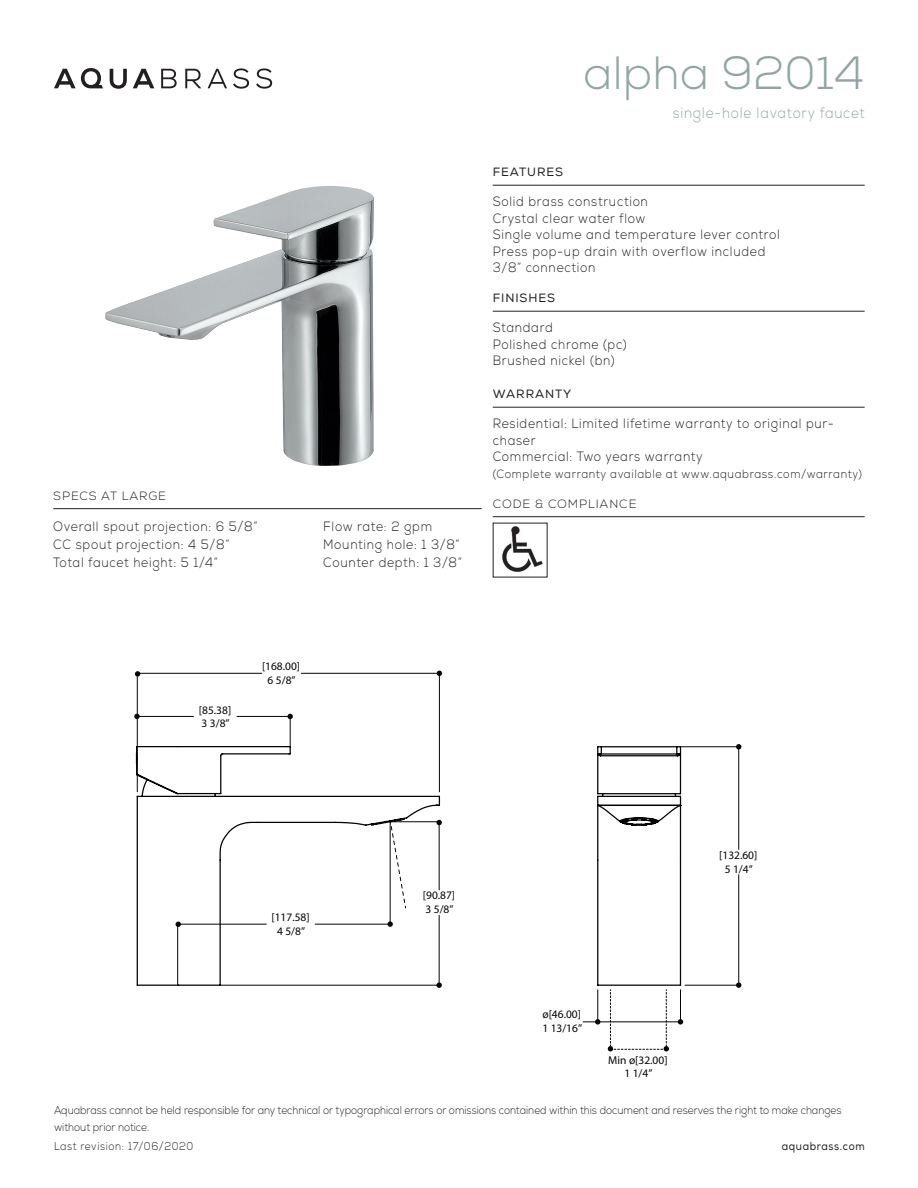
<style>
.page{position:relative;width:918px;height:1188px;background:#fff}
.page>*{position:absolute;margin:0;border:0;box-sizing:border-box;transform-origin:0 0}
.t1{font:300 46.5px "Nexa";color:#91a5a4}
.designer{font:300 15px "Nexa";letter-spacing:.06em;color:#91a5a4;scale:.9 1}
.designer-2{font:300 13.5px/16.5px "Nexa";letter-spacing:.06em;color:#231f20;scale:.9 1}
.designer-3{font:300 12px "Nexa";letter-spacing:.06em;color:#231f20;scale:.9 1}
.designer-4{font:300 12px "Nexa";letter-spacing:.06em;color:#231f20}
.designer-5{font:12px "Nexa";letter-spacing:.075em;color:#231f20}
.t2{font:11.4px/13.6px "Myriad Pro";color:#040503;text-align:center}
.designer-6{font:300 11.25px/16.5px "Nexa";color:#231f20;scale:.9 1}
.designer-7{font:300 11.25px "Nexa";letter-spacing:.06em;color:#231f20;scale:.9 1}
.designer-8{font:11.25px "Nexa";letter-spacing:.06em;color:#231f20;scale:.9 1}
</style>
<div class="page">
<img style="left:105px;top:186px;width:269px;height:280px">
<hr style="left:493px;top:185px;width:372px;height:1px;background:#231f20">
<hr style="left:493px;top:311px;width:372px;height:1px;background:#231f20">
<hr style="left:493px;top:407px;width:372px;height:1px;background:#231f20">
<hr style="left:493px;top:516px;width:372px;height:1px;background:#231f20">
<hr style="left:53px;top:508px;width:429px;height:1px;background:#231f20">
<svg style="left:135px;top:745px;width:547px;height:241px"></svg>
<hr style="left:390px;top:822px;width:1px;height:102px;background:#040503">
<hr style="left:315px;top:924px;width:75px;height:1px;background:#040503">
<hr style="left:177px;top:924px;width:89px;height:1px;background:#040503">
<hr style="left:221px;top:985px;width:218px;height:1px;background:#040503">
<hr style="left:391px;top:821px;width:48px;height:1px;background:#040503">
<hr style="left:439px;top:915px;width:1px;height:70px;background:#040503">
<hr style="left:439px;top:822px;width:1px;height:68px;background:#040503">
<hr style="left:439px;top:673px;width:1px;height:119px;background:#040503">
<hr style="left:137px;top:673px;width:1px;height:119px;background:#040503">
<hr style="left:301px;top:673px;width:138px;height:1px;background:#040503">
<hr style="left:137px;top:673px;width:125px;height:1px;background:#040503">
<hr style="left:290px;top:716px;width:1px;height:30px;background:#040503">
<hr style="left:138px;top:716px;width:55px;height:1px;background:#040503">
<hr style="left:237px;top:716px;width:53px;height:1px;background:#040503">
<hr style="left:681px;top:746px;width:58px;height:1px;background:#040503">
<hr style="left:685px;top:985px;width:54px;height:1px;background:#040503">
<hr style="left:738px;top:747px;width:1px;height:102px;background:#040503">
<hr style="left:738px;top:875px;width:1px;height:110px;background:#040503">
<hr style="left:597px;top:990px;width:1px;height:32px;background:#040503">
<hr style="left:680px;top:990px;width:1px;height:32px;background:#040503">
<hr style="left:583px;top:1022px;width:97px;height:1px;background:#040503">
<svg style="left:135px;top:671px;width:5px;height:6px"></svg>
<hr style="left:177px;top:924px;width:1px;height:61px;background:#040503">
<svg style="left:134px;top:714px;width:6px;height:5px"></svg>
<svg style="left:287px;top:714px;width:6px;height:5px"></svg>
<svg style="left:437px;top:671px;width:5px;height:5px"></svg>
<svg style="left:436px;top:820px;width:6px;height:5px"></svg>
<svg style="left:387px;top:921px;width:6px;height:6px"></svg>
<svg style="left:436px;top:982px;width:6px;height:6px"></svg>
<svg style="left:176px;top:922px;width:5px;height:5px"></svg>
<svg style="left:736px;top:744px;width:5px;height:5px"></svg>
<svg style="left:736px;top:982px;width:5px;height:6px"></svg>
<svg style="left:678px;top:1019px;width:5px;height:6px"></svg>
<svg style="left:595px;top:1019px;width:5px;height:6px"></svg>
<svg style="left:390px;top:821px;width:16px;height:87px"></svg>
<svg style="left:608px;top:990px;width:61px;height:61px"></svg>
<svg style="left:110px;top:69px;width:17px;height:20px"></svg>
<svg style="left:133px;top:69px;width:21px;height:19px"></svg>
<svg style="left:161px;top:69px;width:16px;height:19px"></svg>
<svg style="left:185px;top:69px;width:16px;height:19px"></svg>
<svg style="left:208px;top:69px;width:19px;height:19px"></svg>
<svg style="left:233px;top:68px;width:16px;height:21px"></svg>
<svg style="left:256px;top:68px;width:16px;height:21px"></svg>
<svg style="left:54px;top:68px;width:49px;height:20px"></svg>
<img style="left:502px;top:526px;width:41px;height:46px">
<p class="designer-4" style="left:53px;top:489px;width:114px">SPECS AT LARGE</p>
<p class="designer-2" style="left:53px;top:519px;width:228px">Overall spout projection: 6 5/8”</p>
<p class="designer-2" style="left:323px;top:519px;width:122px">Flow rate: 2 gpm</p>
<p class="designer-2" style="left:53px;top:537px;width:197px">CC spout projection: 4 5/8”</p>
<p class="designer-2" style="left:323px;top:537px;width:153px">Mounting hole: 1 3/8”</p>
<p class="designer-2" style="left:53px;top:555px;width:184px">Total faucet height: 5 1/4”</p>
<p class="designer-2" style="left:323px;top:555px;width:156px">Counter depth: 1 3/8”</p>
<p class="t1" style="left:583px;top:46px;width:283px">alpha 92014</p>
<p class="designer" style="left:673px;top:104px;width:215px">single-hole lavatory faucet</p>
<p class="designer-5" style="left:493px;top:165px;width:72px">FEATURES</p>
<p class="designer-2" style="left:493px;top:194px;width:174px">Solid brass construction</p>
<p class="designer-2" style="left:493px;top:210px;width:171px">Crystal clear water flow</p>
<p class="designer-2" style="left:493px;top:227px;width:321px">Single volume and temperature lever control</p>
<p class="designer-2" style="left:493px;top:243px;width:304px">Press pop-up drain with overflow included</p>
<p class="designer-2" style="left:493px;top:260px;width:116px">3/8” connection</p>
<p class="designer-5" style="left:493px;top:291px;width:64px">FINISHES</p>
<p class="designer-2" style="left:493px;top:320px;width:68px">Standard</p>
<p class="designer-2" style="left:493px;top:336px;width:150px">Polished chrome (pc)</p>
<p class="designer-2" style="left:493px;top:353px;width:137px">Brushed nickel (bn)</p>
<p class="designer-5" style="left:493px;top:387px;width:80px">WARRANTY</p>
<p class="designer-2" style="left:493px;top:416px;width:381px">Residential: Limited lifetime warranty to original pur&shy;chaser</p>
<p class="designer-2" style="left:493px;top:449px;width:235px">Commercial: Two years warranty</p>
<p class="designer-3" style="left:493px;top:467px;width:412px">(Complete warranty available at www.aquabrass.com/warranty)</p>
<p class="designer-4" style="left:493px;top:497px;width:145px">CODE &amp; COMPLIANCE</p>
<p class="t2" style="left:199px;top:703px;width:34px;text-align:left">[85.38]<br>3 3/8”</p>
<p class="t2" style="left:262px;top:660px;width:40px">[168.00]<br>6 5/8”</p>
<p class="t2" style="left:272px;top:910px;width:40px">[117.58]<br>4 5/8”</p>
<p class="t2" style="left:423px;top:888px;width:34px;text-align:left">[90.87]<br>3 5/8”</p>
<p class="t2" style="left:719px;top:848px;width:40px">[132.60]<br>5 1/4”</p>
<p class="t2" style="left:542px;top:1007px;width:41px;text-align:left">ø[46.00]<br>1 13/16”</p>
<p class="t2" style="left:608px;top:1053px;width:61px">Min ø[32.00]<br>1 1/4”</p>
<p class="designer-6" style="left:54px;top:1103px;width:877px">Aquabrass cannot be held responsible for any technical or typographical errors or omissions contained within this document and reserves the right to make changes without prior notice.</p>
<p class="designer-7" style="left:54px;top:1140px;width:156px">Last revision: 17/06/2020</p>
<p class="designer-8" style="left:782px;top:1139px;width:94px">aquabrass.com</p>
</div>
